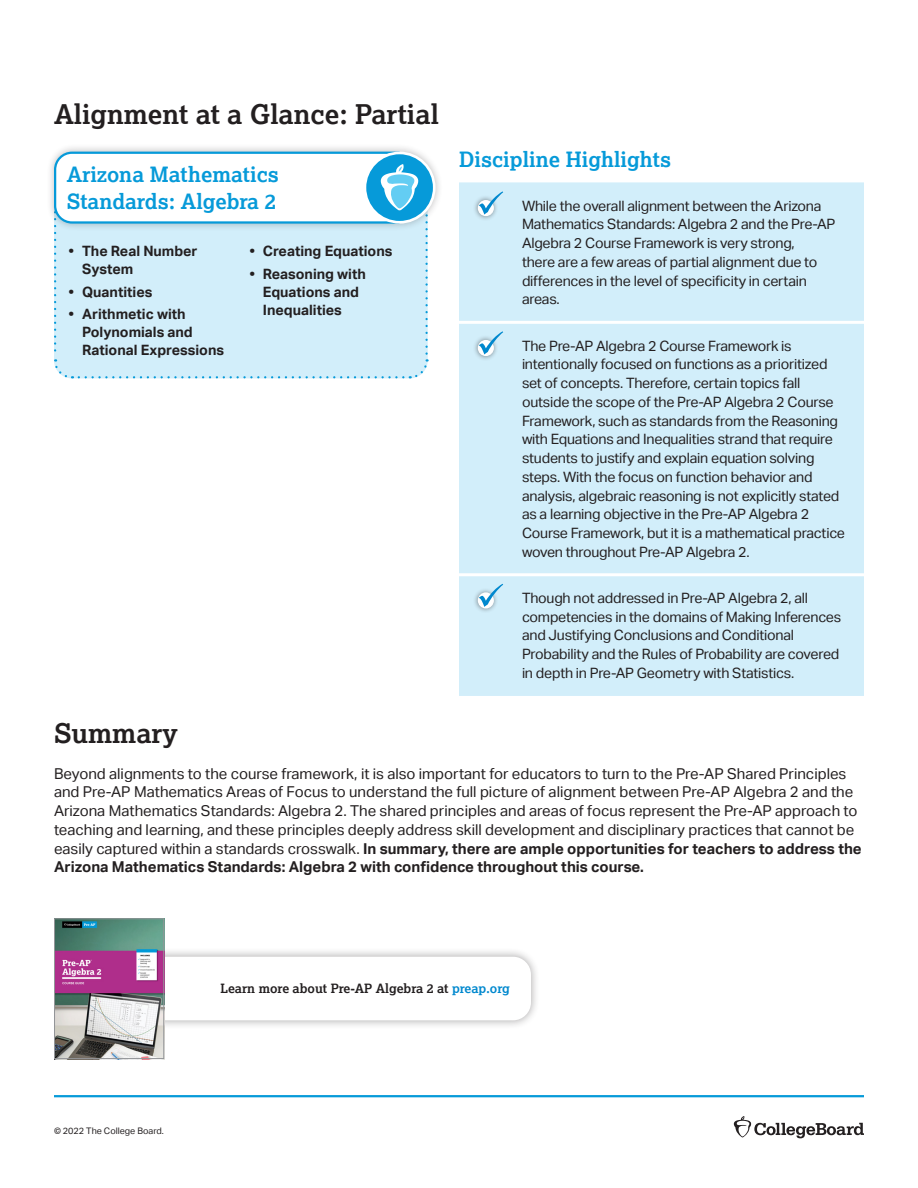
<style>
.page{position:relative;width:918px;height:1188px;background:#fff}
.page>*{position:absolute;margin:0;border:0;box-sizing:border-box;transform-origin:0 0}
.t1{font:700 27px "Lexia";color:#231f20}
.t2{font:700 21px/27px "Lexia";color:#069ad9}
.t3{font:15px/18.8px "Aktiv Grotesk";color:#231f20}
.t4{font:14.25px/18.8px "Aktiv Grotesk";letter-spacing:-.015em;color:#231f20}
.t5{font:700 14.25px/18px "Aktiv Grotesk";color:#231f20}
.t6{font:700 12.75px "Lexia";color:#231f20}
.t7{font:9px "Aktiv Grotesk";color:#231f20}
.s1{font-weight:700}
.s2{color:#0088ce}
</style>
<div class="page">
<hr style="left:54px;top:1095px;width:810px;height:2px;background:#069ad9">
<div style="left:46px;top:143px;width:398px;height:89px;background:#231f20;opacity:.3"></div>
<svg style="left:53px;top:150px;width:383px;height:229px"></svg>
<div style="left:459px;top:182px;width:405px;height:514px;background:#d2eefa"></div>
<hr style="left:459px;top:321px;width:63px;height:3px;background:#fff">
<hr style="left:522px;top:321px;width:342px;height:3px;background:#fff">
<hr style="left:459px;top:573px;width:63px;height:3px;background:#fff">
<hr style="left:522px;top:573px;width:342px;height:3px;background:#fff">
<div style="left:473px;top:195px;width:26px;height:26px;background:#231f20;opacity:.5"></div>
<svg style="left:478px;top:200px;width:16px;height:16px"></svg>
<svg style="left:479px;top:191px;width:24px;height:24px"></svg>
<div style="left:473px;top:335px;width:26px;height:26px;background:#231f20;opacity:.5"></div>
<svg style="left:478px;top:340px;width:16px;height:16px"></svg>
<svg style="left:479px;top:331px;width:24px;height:23px"></svg>
<div style="left:473px;top:587px;width:26px;height:26px;background:#231f20;opacity:.5"></div>
<svg style="left:478px;top:592px;width:16px;height:17px"></svg>
<svg style="left:479px;top:584px;width:24px;height:23px"></svg>
<div style="left:139px;top:948px;width:401px;height:82px;background:#231f20;opacity:.4"></div>
<div style="left:148px;top:957px;width:383px;height:63px;background:#fff;border-radius:18px"></div>
<img style="left:56px;top:920px;width:106px;height:137px">
<div style="left:54px;top:918px;width:110px;height:141px;border:1px solid #939598"></div>
<svg style="left:734px;top:1116px;width:130px;height:22px"></svg>
<h2 class="t1" style="left:54px;top:97px;width:386px">Alignment at a Glance: Partial</h2>
<h3 class="t2" style="left:67px;top:160px;width:214px">Arizona Mathematics<br>Standards: Algebra 2</h3>
<p class="t5" style="left:82px;top:242px;width:117px;text-indent:-13px">• The Real Number<br>System</p>
<p class="t5" style="left:82px;top:283px;width:72px">Quantities</p>
<p class="t5" style="left:82px;top:305px;width:144px">Arithmetic with<br>Polynomials and<br>Rational Expressions</p>
<p class="t5" style="left:249px;top:242px;width:145px">• Creating Equations</p>
<p class="t5" style="left:263px;top:265px;width:105px">Reasoning with<br>Equations and<br>Inequalities</p>
<p class="t5" style="left:249px;top:265px;width:7px">•</p>
<p class="t5" style="left:69px;top:281px;width:7px;line-height:22.5px">• •</p>
<h3 class="t2" style="left:459px;top:146px;width:214px">Discipline Highlights</h3>
<p class="t4" style="left:522px;top:196px;width:315px">While the overall alignment between the Arizona Mathematics Standards: Algebra 2 and the Pre-AP Algebra 2 Course Framework is very strong,<br>there are a few areas of partial alignment due to differences in the level of specificity in certain areas.</p>
<p class="t4" style="left:522px;top:336px;width:325px">The Pre-AP Algebra 2 Course Framework is intentionally focused on functions as a prioritized set of concepts. Therefore, certain topics fall outside the scope of the Pre-AP Algebra 2 Course Framework, such as standards from the Reasoning with Equations and Inequalities strand that require students to justify and explain equation solving steps. With the focus on function behavior and analysis, algebraic reasoning is not explicitly stated as a learning objective in the Pre-AP Algebra 2<br>Course Framework, but it is a mathematical practice woven throughout Pre-AP Algebra 2.</p>
<p class="t4" style="left:522px;top:589px;width:321px">Though not addressed in Pre-AP Algebra 2, all competencies in the domains of Making Inferences and Justifying Conclusions and Conditional Probability and the Rules of Probability are covered in depth in Pre-AP Geometry with Statistics.</p>
<h2 class="t1" style="left:54px;top:717px;width:125px">Summary</h2>
<p class="t3" style="left:54px;top:764px;width:809px">Beyond alignments to the course framework, it is also important for educators to turn to the Pre-AP Shared Principles and Pre-AP Mathematics Areas of Focus to understand the full picture of alignment between Pre-AP Algebra 2 and the Arizona Mathematics Standards: Algebra 2. The shared principles and areas of focus represent the Pre-AP approach to teaching and learning, and these principles deeply address skill development and disciplinary practices that cannot be easily captured within a standards crosswalk. <span class="s1">In summary, there are ample opportunities for teachers to address the Arizona Mathematics Standards: Algebra 2 with confidence throughout this course.</span></p>
<p class="t7" style="left:54px;top:1126px;width:111px">© 2022 The College Board.</p>
<p class="t6" style="left:220px;top:981px;width:291px">Learn more about Pre-AP Algebra 2 at <span class="s2">preap.org</span></p>
</div>
